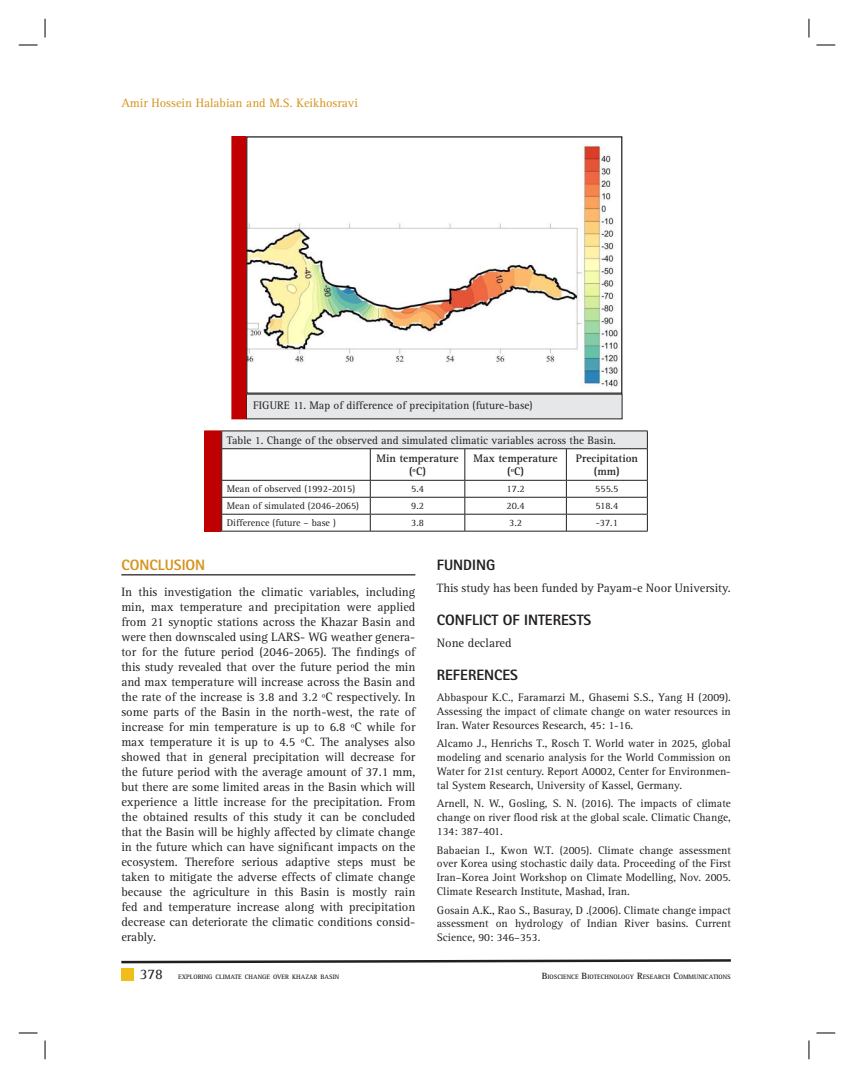
<style>
.page{position:relative;width:854px;height:1078px;background:#fff}
.page>*{position:absolute;margin:0;border:0;box-sizing:border-box;transform-origin:0 0}
.t1{font:800 15px "Rotis Sans Serif Std";color:#231f20}
.t2{font:800 15px "Rotis Sans Serif Std";color:#d6931d}
.t3{font:15px "Rotis Serif Std";color:#231f20}
.t4{font:12.5px/15px "Rotis Serif Std";color:#231f20;text-align:justify}
.t5{font:12.5px "Rotis Serif Std";color:#d6931d}
.t6{font:11.25px/13.8px "Rotis Serif Std";color:#231f20;text-align:justify}
.t7{font:700 11.25px/13.8px "Rotis Serif Std";color:#231f20;text-align:center}
.t8{font:10px "Rotis Serif Std";color:#231f20}
.t9{font:700 6.5px "Rotis Serif Std";color:#231f20}
.s1{font-size:9.38px}
</style>
<div class="page">
<div style="left:121px;top:968px;width:13px;height:13px;background:#f0bd1b"></div>
<svg style="left:121px;top:959px;width:610px;height:5px"></svg>
<div style="left:246px;top:394px;width:376px;height:25px;background:#e6e7e8"></div>
<img style="left:248px;top:145px;width:371px;height:242px">
<div style="left:246px;top:136px;width:376px;height:258px;border:1px solid #231f20"></div>
<div style="left:232px;top:137px;width:14px;height:282px;background:#c00000"></div>
<div style="left:231px;top:136px;width:15px;height:283px;border:1px solid #c00000"></div>
<div style="left:205px;top:431px;width:16px;height:100px;background:#c00000"></div>
<div style="left:204px;top:431px;width:17px;height:100px;border:1px solid #c00000"></div>
<div style="left:222px;top:431px;width:425px;height:18px;background:#e6e7e8"></div>
<hr style="left:221px;top:431px;width:149px;height:1px;background:#231f20">
<svg style="left:221px;top:431px;width:1px;height:17px"></svg>
<hr style="left:370px;top:431px;width:277px;height:1px;background:#231f20">
<svg style="left:647px;top:431px;width:1px;height:17px"></svg>
<hr style="left:221px;top:448px;width:426px;height:1px;background:#231f20">
<hr style="left:221px;top:449px;width:1px;height:31px;background:#231f20">
<hr style="left:370px;top:449px;width:1px;height:31px;background:#231f20">
<hr style="left:464px;top:449px;width:1px;height:31px;background:#231f20">
<hr style="left:566px;top:449px;width:1px;height:31px;background:#231f20">
<hr style="left:647px;top:449px;width:1px;height:31px;background:#231f20">
<hr style="left:221px;top:480px;width:149px;height:1px;background:#231f20">
<hr style="left:370px;top:480px;width:94px;height:1px;background:#231f20">
<hr style="left:464px;top:480px;width:102px;height:1px;background:#231f20">
<hr style="left:566px;top:480px;width:81px;height:1px;background:#231f20">
<hr style="left:221px;top:497px;width:149px;height:1px;background:#231f20">
<hr style="left:370px;top:497px;width:94px;height:1px;background:#231f20">
<hr style="left:464px;top:497px;width:102px;height:1px;background:#231f20">
<hr style="left:566px;top:497px;width:81px;height:1px;background:#231f20">
<hr style="left:221px;top:514px;width:149px;height:1px;background:#231f20">
<svg style="left:221px;top:481px;width:1px;height:50px"></svg>
<hr style="left:370px;top:514px;width:94px;height:1px;background:#231f20">
<svg style="left:370px;top:481px;width:1px;height:50px"></svg>
<hr style="left:464px;top:514px;width:102px;height:1px;background:#231f20">
<svg style="left:464px;top:481px;width:1px;height:50px"></svg>
<hr style="left:566px;top:514px;width:81px;height:1px;background:#231f20">
<svg style="left:566px;top:481px;width:1px;height:50px"></svg>
<svg style="left:647px;top:481px;width:1px;height:50px"></svg>
<hr style="left:221px;top:531px;width:426px;height:1px;background:#231f20">
<hr style="left:121px;top:574px;width:294px;height:1px;background:#231f20">
<svg style="left:19px;top:44px;width:19px;height:2px"></svg>
<svg style="left:816px;top:44px;width:19px;height:2px"></svg>
<svg style="left:19px;top:1032px;width:19px;height:2px"></svg>
<svg style="left:816px;top:1032px;width:19px;height:2px"></svg>
<svg style="left:44px;top:19px;width:2px;height:19px"></svg>
<svg style="left:44px;top:1040px;width:2px;height:19px"></svg>
<svg style="left:808px;top:19px;width:1px;height:19px"></svg>
<svg style="left:808px;top:1040px;width:1px;height:19px"></svg>
<p class="t5" style="left:121px;top:98px;width:238px">Amir Hossein Halabian and M.S. Keikhosravi</p>
<p class="t6" style="left:253px;top:399px;width:281px">FIGURE 11. Map of difference of precipitation (future-base)</p>
<p class="t6" style="left:227px;top:434px;width:390px">Table 1. Change of the observed and simulated climatic variables across the Basin.</p>
<p class="t7" style="left:376px;top:452px;width:84px">Min temperature (ºC)</p>
<p class="t7" style="left:473px;top:452px;width:86px">Max temperature (ºC)</p>
<p class="t7" style="left:575px;top:452px;width:64px">Precipitation (mm)</p>
<p class="t8" style="left:227px;top:485px;width:130px">Mean of observed (1992-2015)</p>
<p class="t8" style="left:411px;top:485px;width:14px">5.4</p>
<p class="t8" style="left:506px;top:485px;width:19px">17.2</p>
<p class="t8" style="left:595px;top:485px;width:25px">555.5</p>
<p class="t8" style="left:227px;top:502px;width:134px">Mean of simulated (2046-2065)</p>
<p class="t8" style="left:411px;top:502px;width:14px">9.2</p>
<p class="t8" style="left:506px;top:502px;width:19px">20.4</p>
<p class="t8" style="left:595px;top:502px;width:24px">518.4</p>
<p class="t8" style="left:227px;top:519px;width:111px">Difference (future – base )</p>
<p class="t8" style="left:411px;top:519px;width:14px">3.8</p>
<p class="t8" style="left:509px;top:519px;width:14px">3.2</p>
<p class="t8" style="left:595px;top:519px;width:24px">-37.1</p>
<p class="t2" style="left:121px;top:559px;width:85px">CONCLUSION</p>
<p class="t4" style="left:121px;top:585px;width:295px">In this investigation the climatic variables, including min, max temperature and precipitation were applied from 21 synoptic stations across the Khazar Basin and were then downscaled using LARS- WG weather genera&shy;tor for the future period (2046-2065). The findings of this study revealed that over the future period the min and max temperature will increase across the Basin and the rate of the increase is 3.8 and 3.2 ºC respectively. In some parts of the Basin in the north-west, the rate of increase for min temperature is up to 6.8 ºC while for max temperature it is up to 4.5 ºC. The analyses also showed that in general precipitation will decrease for the future period with the average amount of 37.1 mm, but there are some limited areas in the Basin which will experience a little increase for the precipitation. From the obtained results of this study it can be concluded that the Basin will be highly affected by climate change in the future which can have significant impacts on the ecosystem. Therefore serious adaptive steps must be taken to mitigate the adverse effects of climate change because the agriculture in this Basin is mostly rain fed and temperature increase along with precipitation decrease can deteriorate the climatic conditions consid&shy;erably.</p>
<p class="t1" style="left:437px;top:559px;width:60px">FUNDING</p>
<p class="t4" style="left:437px;top:582px;width:295px">This study has been funded by Payam-e Noor University.</p>
<p class="t1" style="left:437px;top:614px;width:156px">CONFLICT OF INTERESTS</p>
<p class="t4" style="left:437px;top:637px;width:76px">None declared</p>
<p class="t1" style="left:437px;top:669px;width:83px">REFERENCES</p>
<p class="t6" style="left:437px;top:691px;width:295px">Abbaspour K.C., Faramarzi M., Ghasemi S.S., Yang H (2009).<br>Assessing the impact of climate change on water resources in Iran. Water Resources Research, 45: 1-16.</p>
<p class="t6" style="left:437px;top:738px;width:295px">Alcamo J., Henrichs T., Rosch T. World water in 2025, global modeling and scenario analysis for the World Commission on Water for 21st century. Report A0002, Center for Environmen&shy;tal System Research, University of Kassel, Germany.</p>
<p class="t6" style="left:437px;top:798px;width:295px">Arnell, N. W., Gosling, S. N. (2016). The impacts of climate change on river flood risk at the global scale. Climatic Change, 134: 387-401.</p>
<p class="t6" style="left:437px;top:844px;width:295px">Babaeian I., Kwon W.T. (2005). Climate change assessment over Korea using stochastic daily data. Proceeding of the First Iran–Korea Joint Workshop on Climate Modelling, Nov. 2005.<br>Climate Research Institute, Mashad, Iran.</p>
<p class="t6" style="left:437px;top:904px;width:295px">Gosain A.K., Rao S., Basuray, D .(2006). Climate change impact assessment on hydrology of Indian River basins. Current Science, 90: 346–353.</p>
<p class="t3" style="left:140px;top:967px;width:25px">378</p>
<p class="t9" style="left:178px;top:974px;width:162px">EXPLORING CLIMATE CHANGE OVER KHAZAR BASIN</p>
<p class="t9" style="left:541px;top:974px;width:191px"><span class="s1">B</span>IOSCIENCE <span class="s1">B</span>IOTECHNOLOGY <span class="s1">R</span>ESEARCH <span class="s1">C</span>OMMUNICATIONS</p>
</div>
